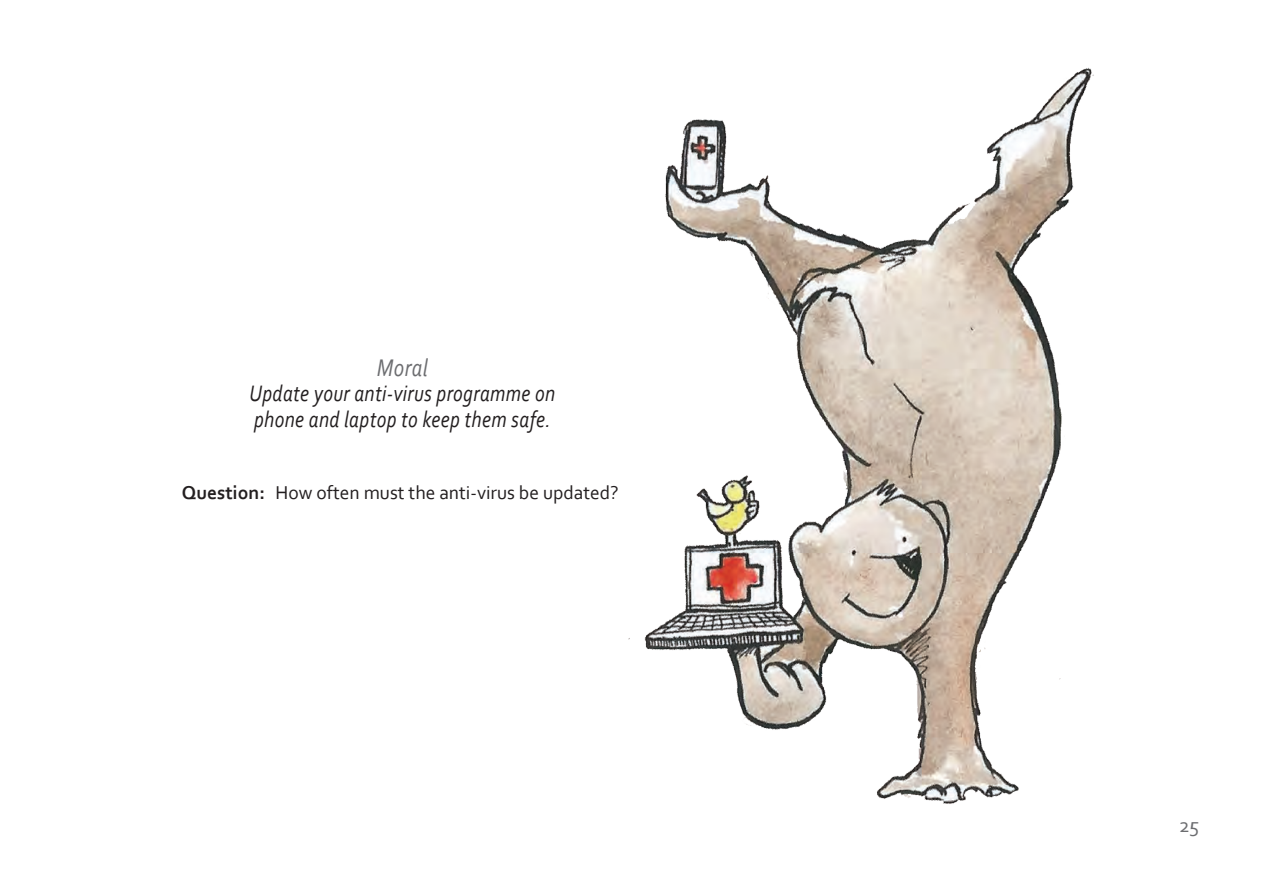
<style>
.page{position:relative;width:1263px;height:893px;background:#fff}
.page>*{position:absolute;margin:0;border:0;box-sizing:border-box;transform-origin:0 0}
.t1{font:italic 25.2px "Corbel";letter-spacing:.02em;color:#6c6d70;scale:.83 1}
.t2{font:italic 23.4px/25.5px "Corbel";letter-spacing:.02em;color:#231f20;scale:.83 1}
.t3{font:21px "Corbel";color:#6c6d70}
.t4{font:19.5px "Corbel";color:#231f20}
.s1{font-weight:700}
</style>
<div class="page">
<img style="left:628px;top:67px;width:466px;height:737px">
<p class="t1" style="left:377px;top:352px;width:63px">Moral</p>
<p class="t2" style="left:250px;top:380px;width:370px">Update your anti-virus programme on phone and laptop to keep them safe.</p>
<p class="t4" style="left:182px;top:480px;width:438px"><span class="s1">Question:</span> How often must the anti-virus be updated?</p>
<p class="t3" style="left:1179px;top:812px;width:22px">25</p>
</div>
